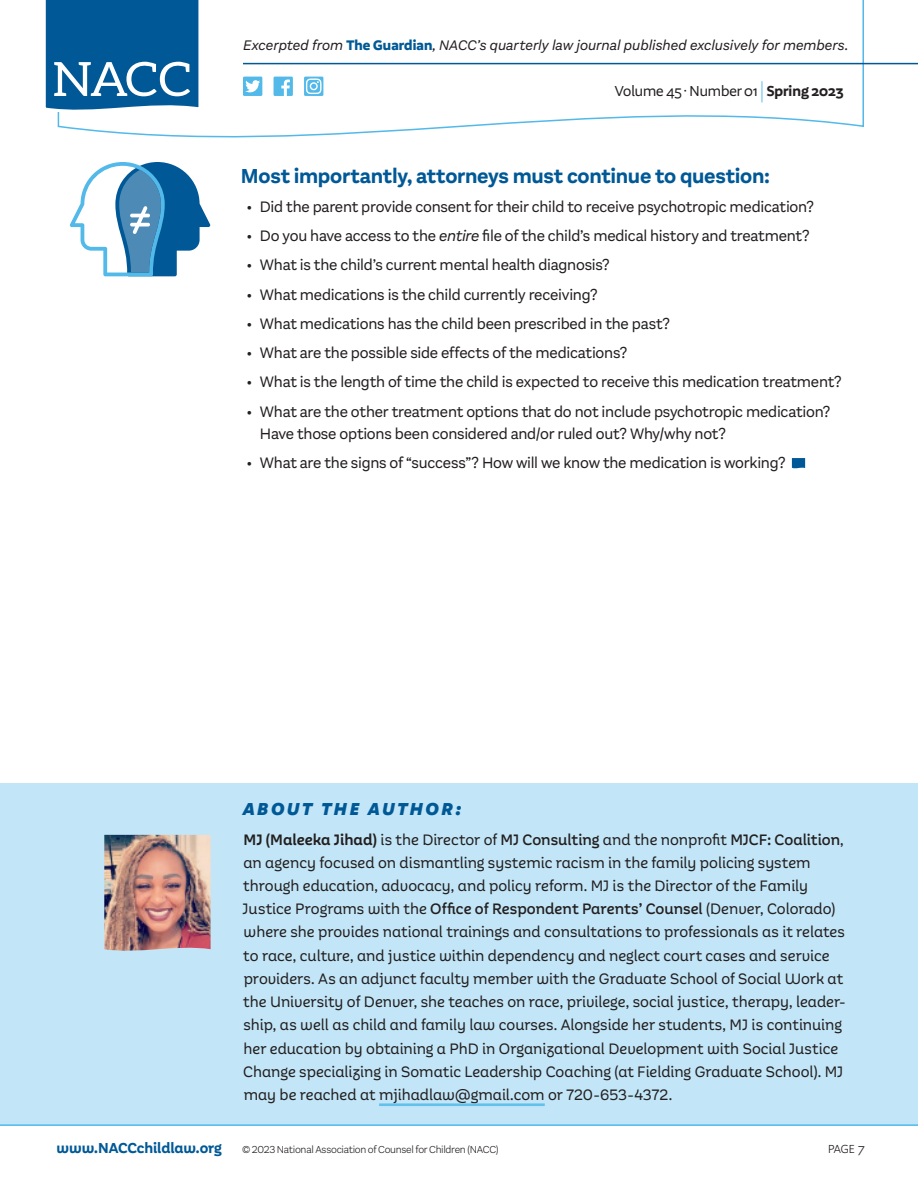
<style>
.page{position:relative;width:918px;height:1188px;background:#fff}
.page>*{position:absolute;margin:0;border:0;box-sizing:border-box;transform-origin:0 0}
.t1{font:700 21px "Aestetico";letter-spacing:-.015em;color:#005996}
.t2{font:italic 900 18px "Aestetico Formal";letter-spacing:.145em;color:#005996}
.t3{font:15.75px/23.2px "Aestetico Informal";color:#231f20}
.t4{font:15.75px/22.5px "Aestetico";letter-spacing:-.015em;color:#231f20}
.t5{font:15px "Aestetico Formal";color:#231f20}
.t6{font:700 15px "Aestetico Informal";letter-spacing:-.01em;color:#005996}
.t7{font:italic 14.4px "Aestetico";color:#231f20}
.t8{font:12.15px "Aestetico Formal Light SC850";color:#231f20}
.t9{font:300 10.5px "Aestetico";letter-spacing:-.025em;color:#231f20}
.s1{font-family:"Aestetico Formal";font-weight:800;font-style:normal;color:#005996}
.s2{font-family:"Aestetico Formal Light SC850";font-size:24.15px;color:#52b9e9}
.s3{font-weight:700}
.s4{font-style:italic}
.s5{font-weight:600}
.s6{font-weight:500}
.s7{font-family:"Aestetico Formal";font-weight:300;font-style:italic;font-size:13.5px}
</style>
<div class="page">
<svg style="left:57px;top:0;width:808px;height:138px"></svg>
<svg style="left:45px;top:0;width:158px;height:117px"></svg>
<hr style="left:243px;top:63px;width:675px;height:1px;background:#005996">
<div style="left:243px;top:77px;width:19px;height:19px;background:#52b9e9"></div>
<svg style="left:245px;top:80px;width:15px;height:12px"></svg>
<div style="left:274px;top:77px;width:19px;height:19px;background:#52b9e9"></div>
<svg style="left:281px;top:80px;width:9px;height:16px"></svg>
<div style="left:304px;top:77px;width:19px;height:19px;background:#52b9e9"></div>
<svg style="left:306px;top:78px;width:16px;height:16px"></svg>
<svg style="left:792px;top:458px;width:13px;height:11px"></svg>
<svg style="left:70px;top:162px;width:140px;height:114px"></svg>
<div style="left:0;top:783px;width:918px;height:58px;background:#c2e6f7"></div>
<div style="left:0;top:816px;width:918px;height:310px;background:#c2e6f7"></div>
<hr style="left:379px;top:1103px;width:166px;height:3px;background:#63c0eb">
<img style="left:104px;top:835px;width:107px;height:116px">
<hr style="left:0;top:1124px;width:918px;height:2px;background:#52b9e9">
<p class="t7" style="left:243px;top:37px;width:607px">Excerpted from <span class="s1">The Guardian</span>, NACC’s quarterly law journal published exclusively for members.</p>
<p class="t5" style="left:615px;top:82px;width:230px">Volume 45 · Number 01 <span class="s2">|</span> <span class="s3">Spring 2023</span></p>
<h1 class="t1" style="left:241px;top:163px;width:530px">Most importantly, attorneys must continue to question:</h1>
<p class="t4" style="left:246px;top:195px;width:569px">• Did the parent provide consent for their child to receive psychotropic medication?</p>
<p class="t4" style="left:246px;top:225px;width:565px">• Do you have access to the <span class="s4">entire</span> file of the child’s medical history and treatment?</p>
<p class="t4" style="left:246px;top:254px;width:365px">• What is the child’s current mental health diagnosis?</p>
<p class="t4" style="left:246px;top:283px;width:353px">• What medications is the child currently receiving?</p>
<p class="t4" style="left:246px;top:312px;width:425px">• What medications has the child been prescribed in the past?</p>
<p class="t4" style="left:246px;top:342px;width:382px">• What are the possible side effects of the medications?</p>
<p class="t4" style="left:246px;top:371px;width:597px">• What is the length of time the child is expected to receive this medication treatment?</p>
<p class="t4" style="left:260px;top:400px;width:572px;text-indent:-13px">• What are the other treatment options that do not include psychotropic medication?<br>Have those options been considered and/or ruled out? Why/why not?</p>
<p class="t4" style="left:246px;top:452px;width:541px">• What are the signs of “success”? How will we know the medication is working?</p>
<p class="t2" style="left:243px;top:797px;width:220px">ABOUT THE AUTHOR:</p>
<p class="t3" style="left:243px;top:828px;width:605px"><span class="s5">MJ (Maleeka Jihad)</span> is the Director of <span class="s6">MJ Consulting</span> and the nonprofit <span class="s6">MJCF: Coalition</span>, an agency focused on dismantling systemic racism in the family policing system through education, advocacy, and policy reform. MJ is the Director of the Family Justice Programs with the <span class="s6">Office of Respondent Parents’ Counsel</span> (Denver, Colorado) where she provides national trainings and consultations to professionals as it relates to race, culture, and justice within dependency and neglect court cases and service providers. As an adjunct faculty member with the Graduate School of Social Work at the University of Denver, she teaches on race, privilege, social justice, therapy, leader&shy;ship, as well as child and family law courses. Alongside her students, MJ is continuing her education by obtaining a PhD in Organizational Development with Social Justice Change specializing in Somatic Leadership Coaching (at Fielding Graduate School). MJ may be reached at mjihadlaw@gmail.com or 720-653-4372.</p>
<p class="t6" style="left:57px;top:1139px;width:167px">www.NACCchildlaw.org</p>
<p class="t9" style="left:242px;top:1143px;width:258px">© 2023 National Association of Counsel for Children (NACC)</p>
<p class="t8" style="left:828px;top:1142px;width:37px">page <span class="s7">7</span></p>
</div>
